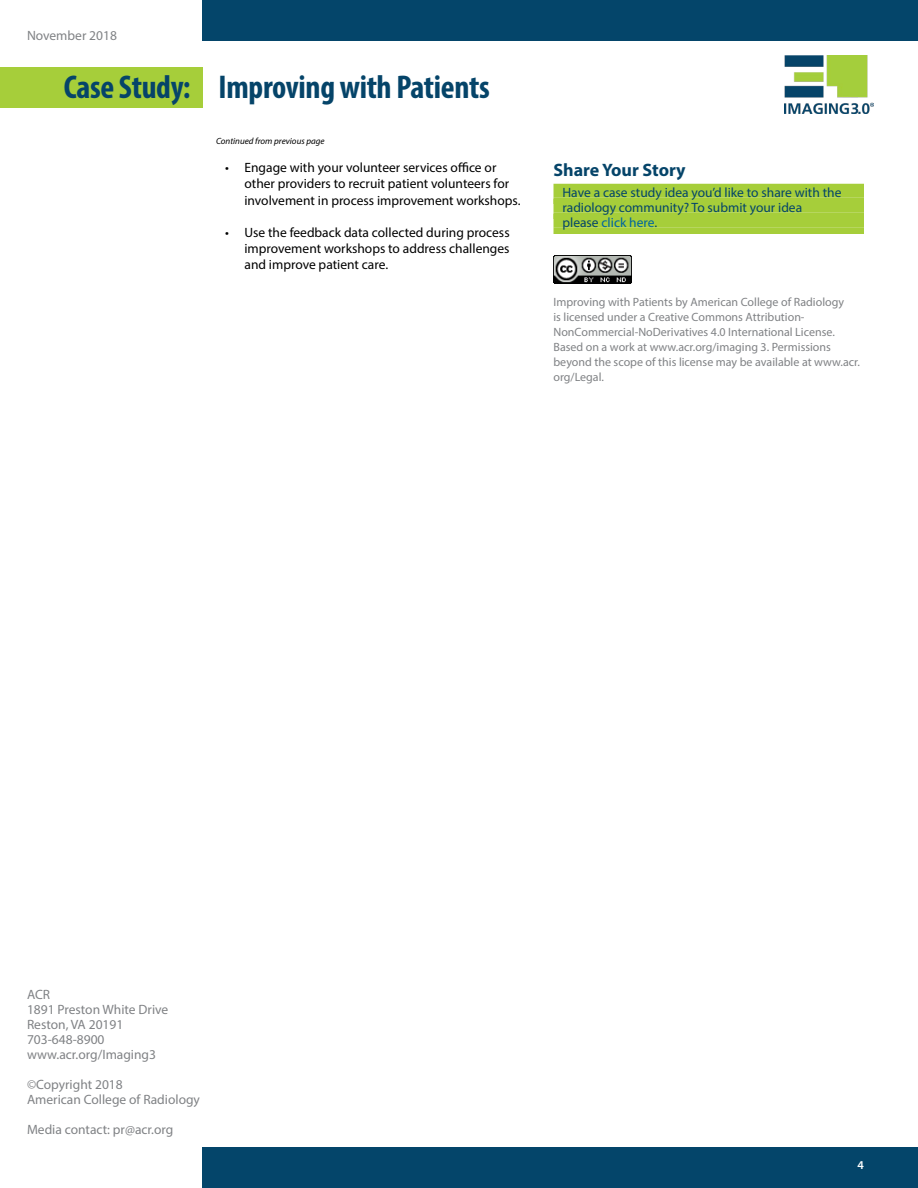
<style>
.page{position:relative;width:918px;height:1188px;background:#fff}
.page>*{position:absolute;margin:0;border:0;box-sizing:border-box;transform-origin:0 0}
.t1{font:700 condensed 33px "Myriad Pro";letter-spacing:-.01em;color:#054469}
.t2{font:700 18px "Myriad Pro";color:#054469}
.t3{font:13.5px/16.2px "Myriad Pro";color:#000}
.t4{font:13.5px/15px "Myriad Pro";color:#808285}
.t5{font:13.5px/15px "Myriad Pro";color:#04456a}
.t6{font:12px/15px "Myriad Pro";color:#808285}
.t7{font:600 12px "Myriad Pro";color:#fff}
.t8{font:italic 9px "Myriad Pro";color:#000}
.s1{color:#0065a1}
</style>
<div class="page">
<div style="left:202px;top:0;width:716px;height:40px;background:#04456a"></div>
<div style="left:0;top:68px;width:202px;height:40px;background:#a6ce3a"></div>
<div style="left:202px;top:1148px;width:716px;height:40px;background:#04456a"></div>
<img style="left:785px;top:55px;width:88px;height:58px">
<div style="left:554px;top:184px;width:310px;height:13px;background:#a6ce3a"></div>
<div style="left:554px;top:197px;width:310px;height:7px;background:#a6ce3a"></div>
<div style="left:554px;top:199px;width:310px;height:13px;background:#a6ce3a"></div>
<div style="left:554px;top:212px;width:310px;height:7px;background:#a6ce3a"></div>
<div style="left:554px;top:214px;width:310px;height:13px;background:#a6ce3a"></div>
<div style="left:554px;top:227px;width:310px;height:7px;background:#a6ce3a"></div>
<img style="left:554px;top:255px;width:77px;height:28px">
<p class="t4" style="left:27px;top:28px;width:92px">November 2018</p>
<h1 class="t1" style="left:64px;top:67px;width:428px">Case Study: Improving with Patients</h1>
<p class="t8" style="left:216px;top:136px;width:110px">Continued from previous page</p>
<p class="t3" style="left:244px;top:159px;width:278px;text-indent:-19px">• Engage with your volunteer services office or other providers to recruit patient volunteers for involvement in process improvement workshops.</p>
<p class="t3" style="left:244px;top:224px;width:267px;text-align:justify;text-indent:-19px">• Use the feedback data collected during process improvement workshops to address challenges and improve patient care.</p>
<h2 class="t2" style="left:554px;top:158px;width:134px">Share Your Story</h2>
<p class="t5" style="left:562px;top:185px;width:280px">Have a case study idea you’d like to share with the radiology community? To submit your idea please <span class="s1">click here</span>.</p>
<p class="t6" style="left:554px;top:294px;width:308px">Improving with Patients by American College of Radiology<br>is licensed under a Creative Commons Attribution-NonCommercial-NoDerivatives 4.0 International License.<br>Based on a work at www.acr.org/imaging 3. Permissions beyond the scope of this license may be available at www.acr. org/Legal.</p>
<p class="t4" style="left:27px;top:987px;width:143px">ACR<br>1891 Preston White Drive<br>Reston, VA 20191<br>703-648-8900 www.acr.org/Imaging3</p>
<p class="t4" style="left:27px;top:1077px;width:175px">©Copyright 2018<br>American College of Radiology</p>
<p class="t4" style="left:27px;top:1122px;width:148px">Media contact: pr@acr.org</p>
<p class="t7" style="left:858px;top:1157px;width:8px">4</p>
</div>
